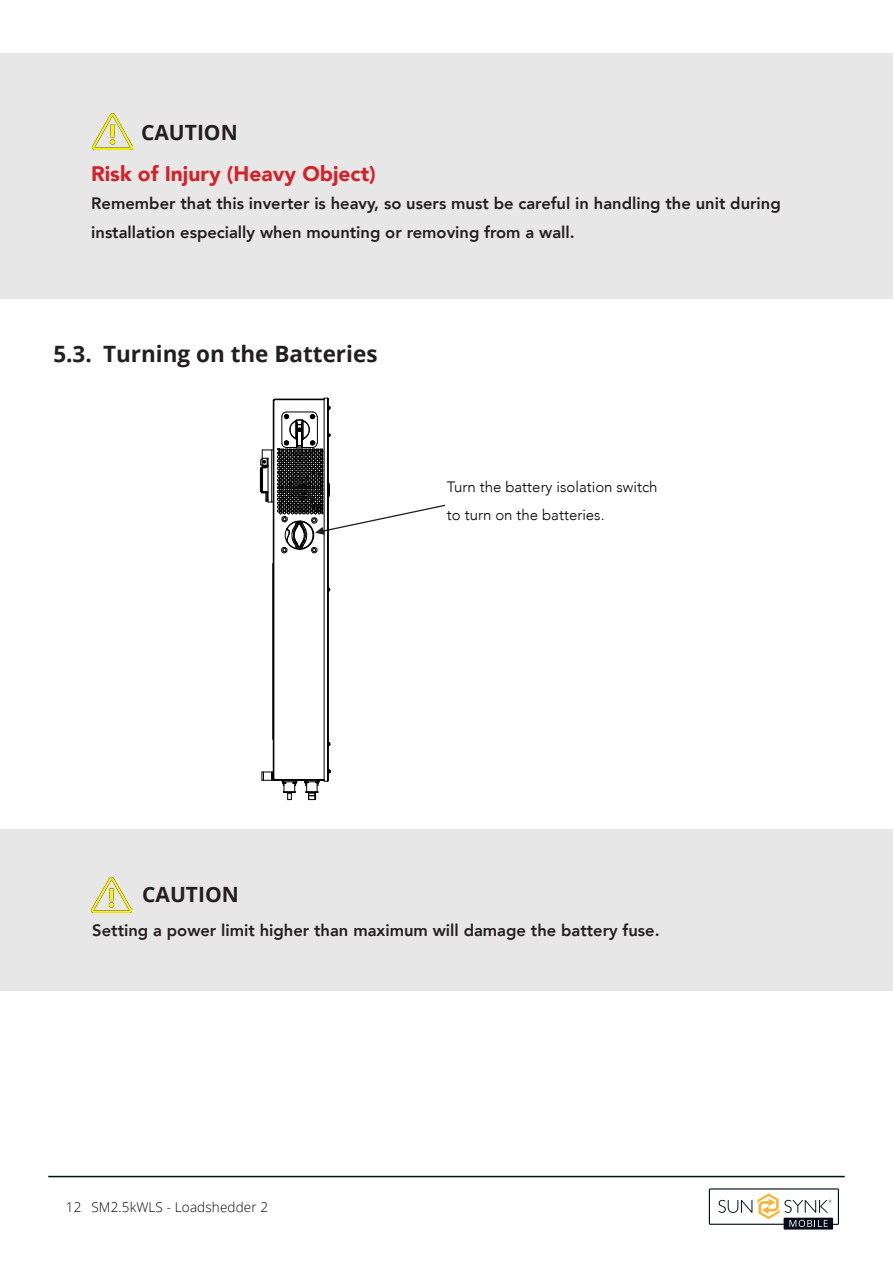
<style>
.page{position:relative;width:893px;height:1263px;background:#fff}
.page>*{position:absolute;margin:0;border:0;box-sizing:border-box;transform-origin:0 0}
.t1{font:700 22.5px "Open Sans";color:#231f20}
.Body_Text{font:900 21px "Avenir";color:#d1232a}
.Body_Text-2{font:700 21px "Open Sans";color:#231f20}
.Body_Text-3{font:800 16.5px/28.5px "Avenir";color:#231f20}
.t2{font:300 15px/27.3px "Avenir";color:#000}
.t3{font:300 13.5px "Open Sans";letter-spacing:.01em;color:#040503}
</style>
<div class="page">
<svg style="left:709px;top:1188px;width:130px;height:41px"></svg>
<hr style="left:48px;top:1176px;width:797px;height:1px;background:#001315">
<div style="left:0;top:54px;width:893px;height:245px;background:#e7e7e7"></div>
<img style="left:93px;top:113px;width:39px;height:36px">
<div style="left:0;top:829px;width:893px;height:162px;background:#e7e7e7"></div>
<img style="left:91px;top:877px;width:40px;height:36px">
<svg style="left:260px;top:397px;width:186px;height:403px"></svg>
<p class="Body_Text-2" style="left:141px;top:117px;width:98px">CAUTION</p>
<p class="Body_Text" style="left:91px;top:156px;width:286px">Risk of Injury (Heavy Object)</p>
<p class="Body_Text-3" style="left:91px;top:189px;width:691px">Remember that this inverter is heavy, so users must be careful in handling the unit during installation especially when mounting or removing from a wall.</p>
<p class="t1" style="left:53px;top:338px;width:326px">5.3. Turning on the Batteries</p>
<p class="t2" style="left:447px;top:473px;width:212px">Turn the battery isolation switch to turn on the batteries.</p>
<p class="Body_Text-2" style="left:142px;top:879px;width:98px">CAUTION</p>
<p class="Body_Text-3" style="left:92px;top:916px;width:569px">Setting a power limit higher than maximum will damage the battery fuse.</p>
<p class="t3" style="left:66px;top:1198px;width:204px">12 SM2.5kWLS - Loadshedder 2</p>
</div>
